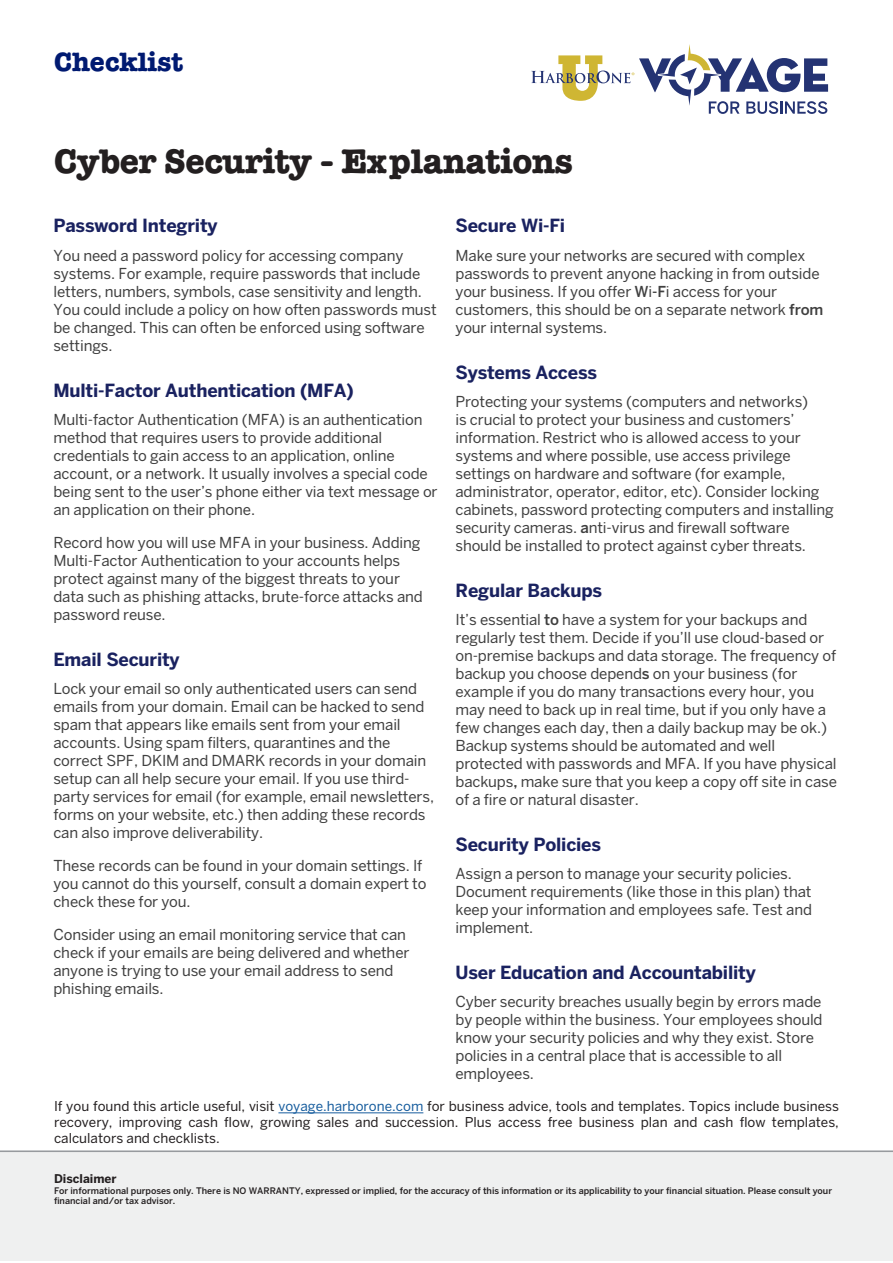
<style>
.page{position:relative;width:893px;height:1263px;background:#fff}
.page>*{position:absolute;margin:0;border:0;box-sizing:border-box;transform-origin:0 0}
.Main_heading{font:700 34.5px "American Typewriter ITC Pro";letter-spacing:-.01em;color:#231f20}
.t1{font:700 26.85px "American Typewriter ITC Pro";color:#001a71}
.Main_content{font:700 18px "Benton Sans";letter-spacing:-.01em;color:#1a2260}
.Main_content-2{font:15px/18px "Benton Sans";letter-spacing:-.01em;color:#404040}
.t2{font:13.5px/16.2px "Benton Sans";color:#231f20;text-align:justify}
.t3{font:700 12px "Benton Sans";color:#231f20}
.t4{font:500 9px/10.8px "Benton Sans";color:#231f20}
.s1{font-weight:500}
.s2{color:#175d9e}
</style>
<div class="page">
<div style="left:0;top:1150px;width:893px;height:111px;background:#eff0f0"></div>
<hr style="left:0;top:1150px;width:893px;height:2px;background:#979a9e">
<svg style="left:531px;top:44px;width:297px;height:70px"></svg>
<hr style="left:278px;top:1112px;width:145px;height:1px;background:#175d9e">
<h2 class="t1" style="left:54px;top:45px;width:131px">Checklist</h2>
<p class="Main_heading" style="left:54px;top:139px;width:521px">Cyber Security - Explanations</p>
<p class="Main_content" style="left:53px;top:215px;width:166px">Password Integrity</p>
<p class="Main_content-2" style="left:53px;top:246px;width:385px">You need a password policy for accessing company systems. For example, require passwords that include letters, numbers, symbols, case sensitivity and length.<br>You could include a policy on how often passwords must be changed. This can often be enforced using software settings.</p>
<p class="Main_content" style="left:53px;top:379px;width:302px">Multi-Factor Authentication (MFA)</p>
<p class="Main_content-2" style="left:53px;top:410px;width:386px">Multi-factor Authentication (MFA) is an authentication method that requires users to provide additional credentials to gain access to an application, online account, or a network. It usually involves a special code being sent to the user’s phone either via text message or an application on their phone.</p>
<p class="Main_content-2" style="left:53px;top:533px;width:371px">Record how you will use MFA in your business. Adding Multi-Factor Authentication to your accounts helps protect against many of the biggest threats to your data such as phishing attacks, brute-force attacks and password reuse.</p>
<p class="Main_content" style="left:53px;top:648px;width:128px">Email Security</p>
<p class="Main_content-2" style="left:53px;top:679px;width:382px">Lock your email so only authenticated users can send emails from your domain. Email can be hacked to send spam that appears like emails sent from your email accounts. Using spam filters, quarantines and the correct SPF, DKIM and DMARK records in your domain setup can all help secure your email. If you use third&shy;party services for email (for example, email newsletters, forms on your website, etc.) then adding these records can also improve deliverability.</p>
<p class="Main_content-2" style="left:53px;top:856px;width:375px">These records can be found in your domain settings. If you cannot do this yourself, consult a domain expert to check these for you.</p>
<p class="Main_content-2" style="left:53px;top:925px;width:357px">Consider using an email monitoring service that can check if your emails are being delivered and whether anyone is trying to use your email address to send phishing emails.</p>
<p class="Main_content" style="left:455px;top:215px;width:111px">Secure Wi-Fi</p>
<p class="Main_content-2" style="left:455px;top:246px;width:369px">Make sure your networks are secured with complex passwords to prevent anyone hacking in from outside your business. If you offer <span class="s1">W</span>i<span class="s1">-F</span>i access for your customers, this should be on a separate network <span class="s1">from </span>your internal systems.</p>
<p class="Main_content" style="left:455px;top:361px;width:143px">Systems Access</p>
<p class="Main_content-2" style="left:455px;top:392px;width:380px">Protecting your systems (computers and networks)<br>is crucial to protect your business and customers’ information. Restrict who is allowed access to your systems and where possible, use access privilege settings on hardware and software (for example, administrator, operator, editor, etc). Consider locking cabinets, password protecting computers and installing security cameras. <span class="s1">a</span>nti-virus and firewall software should be installed to protect against cyber threats.</p>
<p class="Main_content" style="left:455px;top:579px;width:148px">Regular Backups</p>
<p class="Main_content-2" style="left:455px;top:611px;width:383px">It’s essential <span class="s1">to</span> have a system for your backups and regularly test them. Decide if you’ll use cloud-based or on-premise backups and data storage. The frequency of backup you choose depend<span class="s1">s</span> on your business (for example if you do many transactions every hour, you may need to back up in real time, but if you only have a few changes each day, then a daily backup may be ok.)<br>Backup systems should be automated and well protected with passwords and MFA. If you have physical backups<span class="s1">,</span> make sure that you keep a copy off site in case of a fire or natural disaster.</p>
<p class="Main_content" style="left:455px;top:833px;width:147px">Security Policies</p>
<p class="Main_content-2" style="left:455px;top:865px;width:358px">Assign a person to manage your security policies.<br>Document requirements (like those in this plan) that keep your information and employees safe. Test and implement.</p>
<p class="Main_content" style="left:455px;top:962px;width:302px">User Education and Accountability</p>
<p class="Main_content-2" style="left:455px;top:993px;width:369px">Cyber security breaches usually begin by errors made by people within the business. Your employees should know your security policies and why they exist. Store policies in a central place that is accessible to all employees.</p>
<p class="t2" style="left:54px;top:1098px;width:786px">If you found this article useful, visit <span class="s2">voyage.harborone.com</span> for business advice, tools and templates. Topics include business recovery, improving cash flow, growing sales and succession. Plus access free business plan and cash flow templates, calculators and checklists.</p>
<p class="t3" style="left:54px;top:1171px;width:64px">Disclaimer</p>
<p class="t4" style="left:54px;top:1185px;width:780px">For informational purposes only. There is NO WARRANTY, expressed or implied, for the accuracy of this information or its applicability to your financial situation. Please consult your financial and/or tax advisor.</p>
</div>
